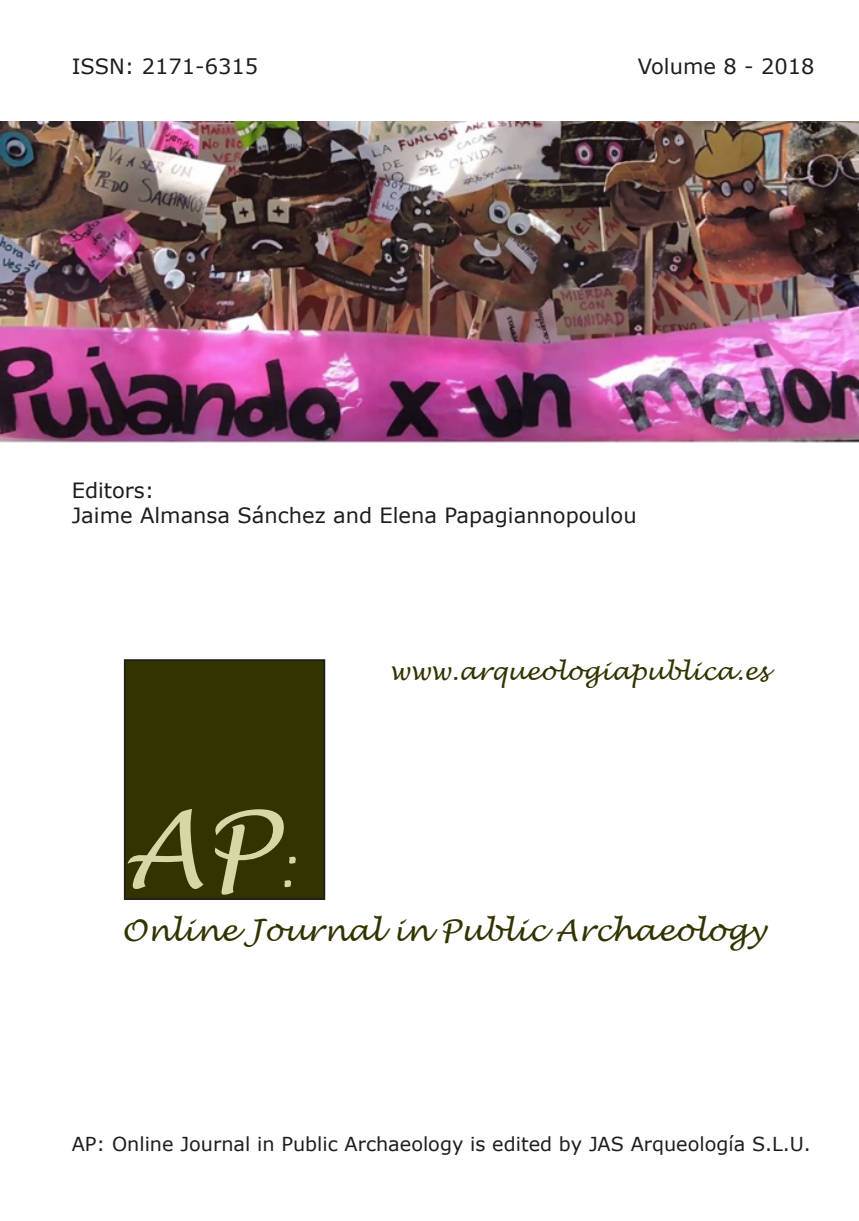
<style>
.page{position:relative;width:859px;height:1221px;background:#fff}
.page>*{position:absolute;margin:0;border:0;box-sizing:border-box;transform-origin:0 0}
.t1{font:italic 105px "Lucida Handwriting";color:#d6d6a7}
.t2{font:italic 29.75px "Lucida Handwriting";color:#333301}
.t3{font:italic 24.5px "Lucida Handwriting";color:#333301}
.t4{font:21px "Verdana";color:#1d1d1b}
.t5{font:19.25px "Verdana";color:#1d1d1b}
.s1{font-size:52.5px}
</style>
<div class="page">
<div style="left:125px;top:660px;width:199px;height:239px;background:#333301"></div>
<div style="left:124px;top:659px;width:201px;height:240px;border:2px solid #1d1d1b"></div>
<img style="left:0;top:122px;width:858px;height:320px">
<p class="t4" style="left:72px;top:52px;width:188px">ISSN: 2171-6315</p>
<p class="t4" style="left:637px;top:52px;width:178px">Volume 8 - 2018</p>
<p class="t4" style="left:72px;top:475px;width:84px">Editors:</p>
<p class="t4" style="left:72px;top:500px;width:566px">Jaime Almansa Sánchez and Elena Papagiannopoulou</p>
<p class="t1" style="left:124px;top:786px;width:171px">AP<span class="s1">:</span></p>
<p class="t3" style="left:389px;top:656px;width:381px">www.arqueologiapublica.es</p>
<p class="t2" style="left:121px;top:912px;width:645px">Online Journal in Public Archaeology</p>
<p class="t5" style="left:72px;top:1130px;width:740px">AP: Online Journal in Public Archaeology is edited by JAS Arqueología S.L.U.</p>
</div>
